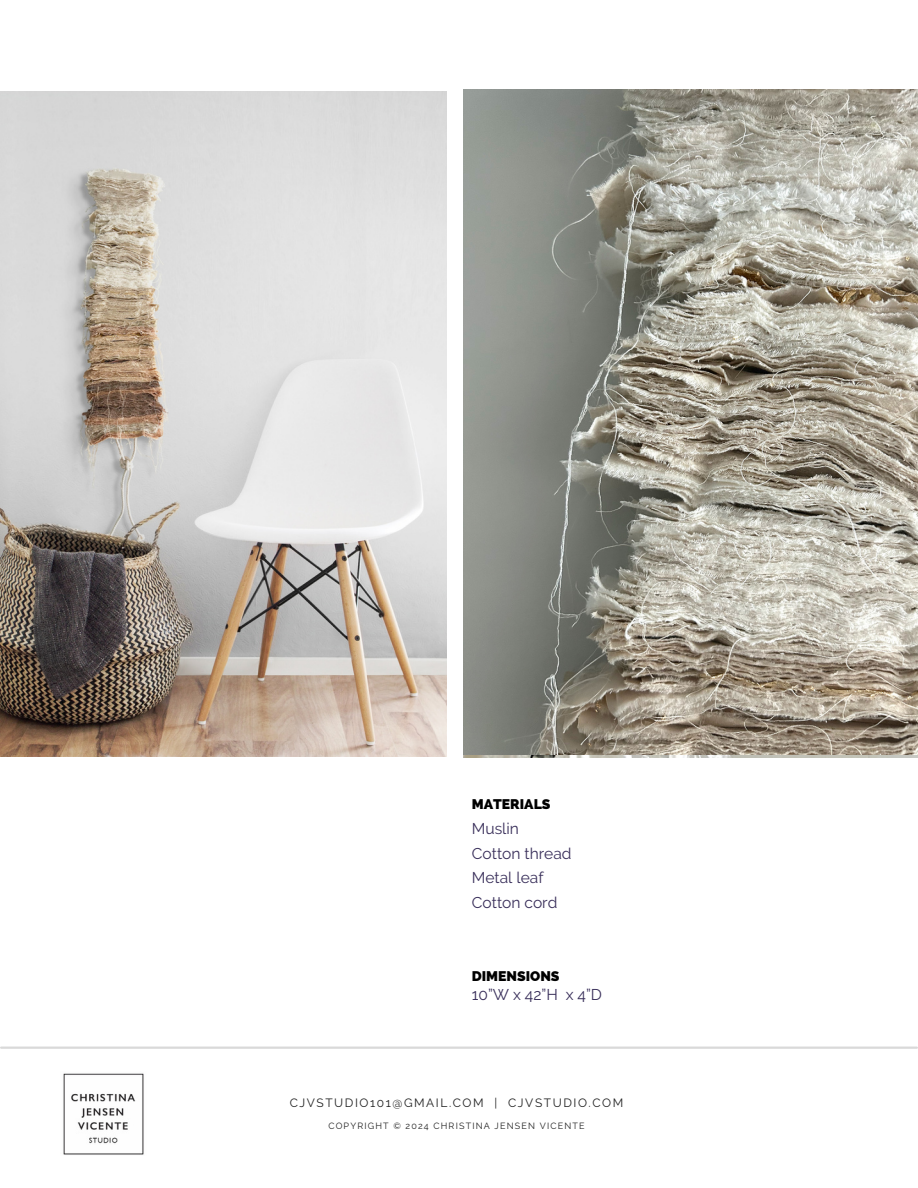
<style>
.page{position:relative;width:918px;height:1188px;background:#fff}
.page>*{position:absolute;margin:0;border:0;box-sizing:border-box;transform-origin:0 0}
.t1{font:15.6px/24.8px "Raleway";color:#392f5a}
.t2{font:800 13.95px "Raleway";color:#000}
.t3{font:12px "Raleway";letter-spacing:.13em;color:#222}
.t4{font:9px "Raleway";letter-spacing:.13em;color:#222}
</style>
<div class="page">
<hr style="left:1px;top:1047px;width:916px;height:2px;background:#d9d9d9">
<img style="left:63px;top:1073px;width:81px;height:82px">
<img style="left:463px;top:90px;width:455px;height:664px">
<img style="left:0;top:92px;width:447px;height:665px">
<h1 class="t2" style="left:472px;top:796px;width:80px">MATERIALS</h1>
<h1 class="t1" style="left:472px;top:816px;width:101px">Muslin<br>Cotton thread<br>Metal leaf<br>Cotton cord</h1>
<p class="t2" style="left:472px;top:968px;width:89px">DIMENSIONS</p>
<h3 class="t1" style="left:472px;top:982px;width:132px">10”W x 42”H x 4”D</h3>
<p class="t3" style="left:290px;top:1096px;width:335px">CJVSTUDIO101@GMAIL.COM | CJVSTUDIO.COM</p>
<h2 class="t4" style="left:328px;top:1121px;width:258px">COPYRIGHT © 2024 CHRISTINA JENSEN VICENTE</h2>
</div>
